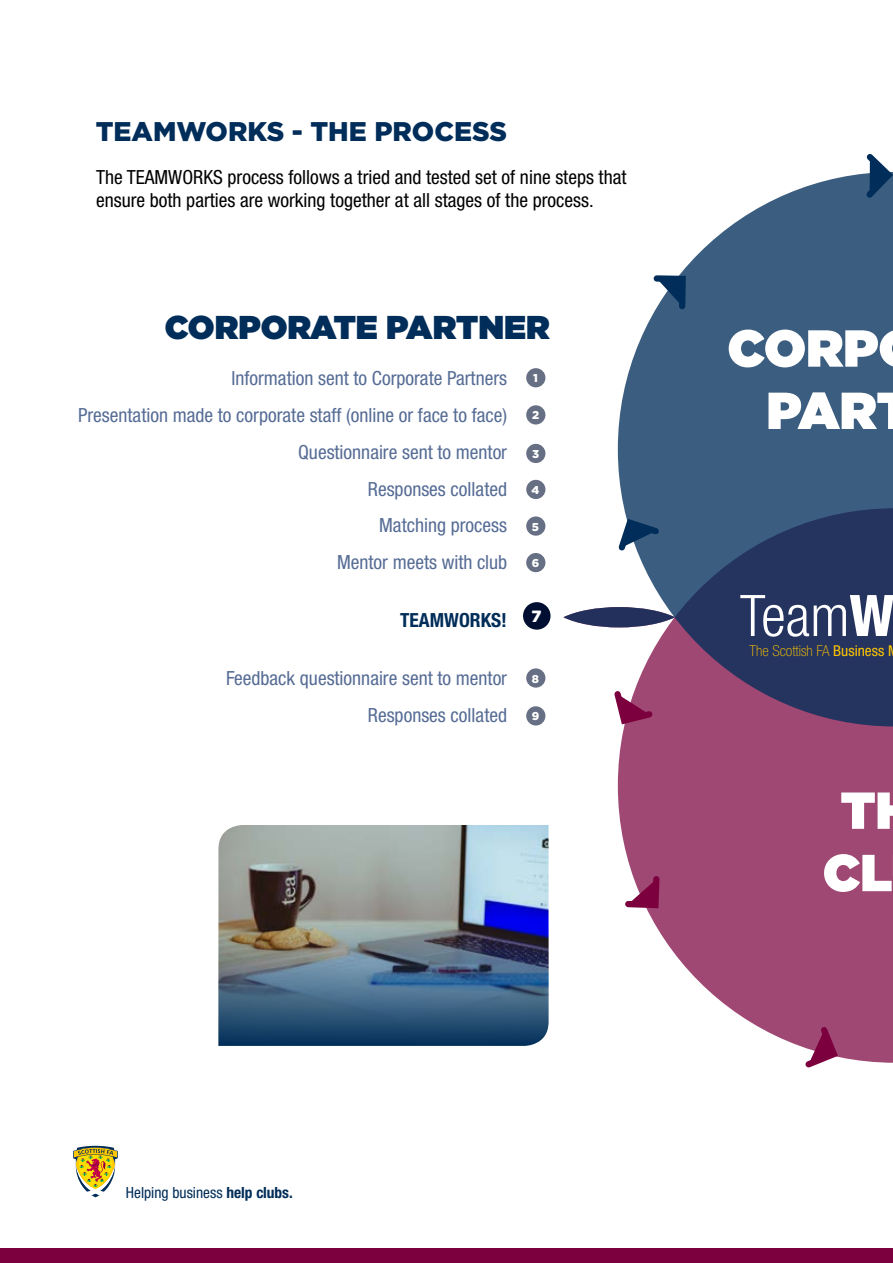
<style>
.page{position:relative;width:893px;height:1263px;background:#fff}
.page>*{position:absolute;margin:0;border:0;box-sizing:border-box;transform-origin:0 0}
.t1{font:300 condensed 57.45px "Helvetica Neue LT Std";color:#fff}
.t2{font:900 51.9px/62.2px "Gotham HTF";color:#fff;text-align:right}
.t3{font:900 33px "Gotham HTF";color:#002d59}
.t4{font:900 27px "Gotham";color:#002d59}
.t5{font:condensed 19.5px/36.8px "Helvetica Neue LT Std";color:#566c95;text-align:right}
.t6{font:condensed 19.5px/23.4px "Helvetica Neue LT Std";color:#000}
.t7{font:700 condensed 19.5px "Helvetica Neue LT Std";color:#002d59}
.t8{font:900 16.35px "Gotham";color:#fff}
.t9{font:condensed 15.45px "Helvetica Neue LT Std";color:#002d59}
.t10{font:100 condensed 15px "Helvetica Neue LT Std";color:#fdc600}
.t11{font:900 11.4px "Gotham";color:#fff}
.s1{font-weight:800}
.s2{font-weight:400}
.s3{font-weight:700}
</style>
<div class="page">
<svg style="left:618px;top:726px;width:275px;height:337px;fill:#a04874"></svg>
<svg style="left:618px;top:174px;width:275px;height:552px;background:#566787"></svg>
<svg style="left:650px;top:272px;width:39px;height:41px"></svg>
<svg style="left:861px;top:154px;width:32px;height:49px"></svg>
<svg style="left:618px;top:515px;width:46px;height:40px"></svg>
<svg style="left:622px;top:873px;width:41px;height:38px"></svg>
<svg style="left:800px;top:1022px;width:42px;height:46px"></svg>
<svg style="left:614px;top:686px;width:43px;height:42px"></svg>
<div style="left:523px;top:602px;width:27px;height:28px;background:#000f31;border-radius:50%"></div>
<div style="left:526px;top:368px;width:19px;height:19px;background:#666f83;border-radius:50%"></div>
<div style="left:526px;top:405px;width:19px;height:19px;background:#666f83;border-radius:50%"></div>
<div style="left:526px;top:444px;width:19px;height:19px;background:#666f83;border-radius:50%"></div>
<div style="left:526px;top:480px;width:19px;height:19px;background:#666f83;border-radius:50%"></div>
<div style="left:526px;top:516px;width:19px;height:20px;background:#666f83;border-radius:50%"></div>
<div style="left:526px;top:553px;width:19px;height:19px;background:#666f83;border-radius:50%"></div>
<div style="left:526px;top:668px;width:19px;height:20px;background:#666f83;border-radius:50%"></div>
<div style="left:526px;top:706px;width:19px;height:19px;background:#666f83;border-radius:50%"></div>
<svg style="left:73px;top:1145px;width:45px;height:52px"></svg>
<img style="left:218px;top:825px;width:331px;height:97px">
<img style="left:218px;top:922px;width:331px;height:124px">
<svg style="left:563px;top:607px;width:112px;height:20px;background:#38426a"></svg>
<div style="left:0;top:1248px;width:893px;height:15px;background:#7c003e"></div>
<h3 class="t4" style="left:96px;top:112px;width:413px">TEAMWORKS - THE PROCESS</h3>
<p class="t6" style="left:96px;top:165px;width:532px">The TEAMWORKS process follows a tried and tested set of nine steps that ensure both parties are working together at all stages of the process.</p>
<h3 class="t3" style="left:165px;top:308px;width:386px">CORPORATE PARTNER</h3>
<p class="t5" style="left:78px;top:360px;width:431px">Information sent to Corporate Partners<br>Presentation made to corporate staff (online or face to face)<br>Questionnaire sent to mentor<br>Responses collated<br>Matching process<br>Mentor meets with club</p>
<p class="t7" style="left:400px;top:608px;width:108px">TEAMWORKS!</p>
<p class="t5" style="left:226px;top:660px;width:282px">Feedback questionnaire sent to mentor<br>Responses collated</p>
<p class="t11" style="left:533px;top:370px;width:6px">1</p>
<p class="t11" style="left:532px;top:407px;width:9px">2</p>
<p class="t11" style="left:532px;top:446px;width:9px">3</p>
<p class="t11" style="left:532px;top:482px;width:9px">4</p>
<p class="t11" style="left:532px;top:519px;width:9px">5</p>
<p class="t11" style="left:532px;top:555px;width:9px">6</p>
<p class="t8" style="left:531px;top:605px;width:12px">7</p>
<p class="t11" style="left:532px;top:671px;width:9px">8</p>
<p class="t11" style="left:532px;top:708px;width:9px">9</p>
<h2 class="t2" style="left:727px;top:316px;width:152px">CORP<br>PAR</h2>
<h1 class="t1" style="left:740px;top:583px;width:156px">Team<span class="s1">W</span></h1>
<p class="t10" style="left:750px;top:642px;width:136px">The Scottish FA <span class="s2">Business</span></p>
<h2 class="t2" style="left:823px;top:778px;width:71px;text-align:center">T<br>CL</h2>
<p class="t9" style="left:126px;top:1184px;width:168px">Helping business <span class="s3">help clubs.</span></p>
</div>
